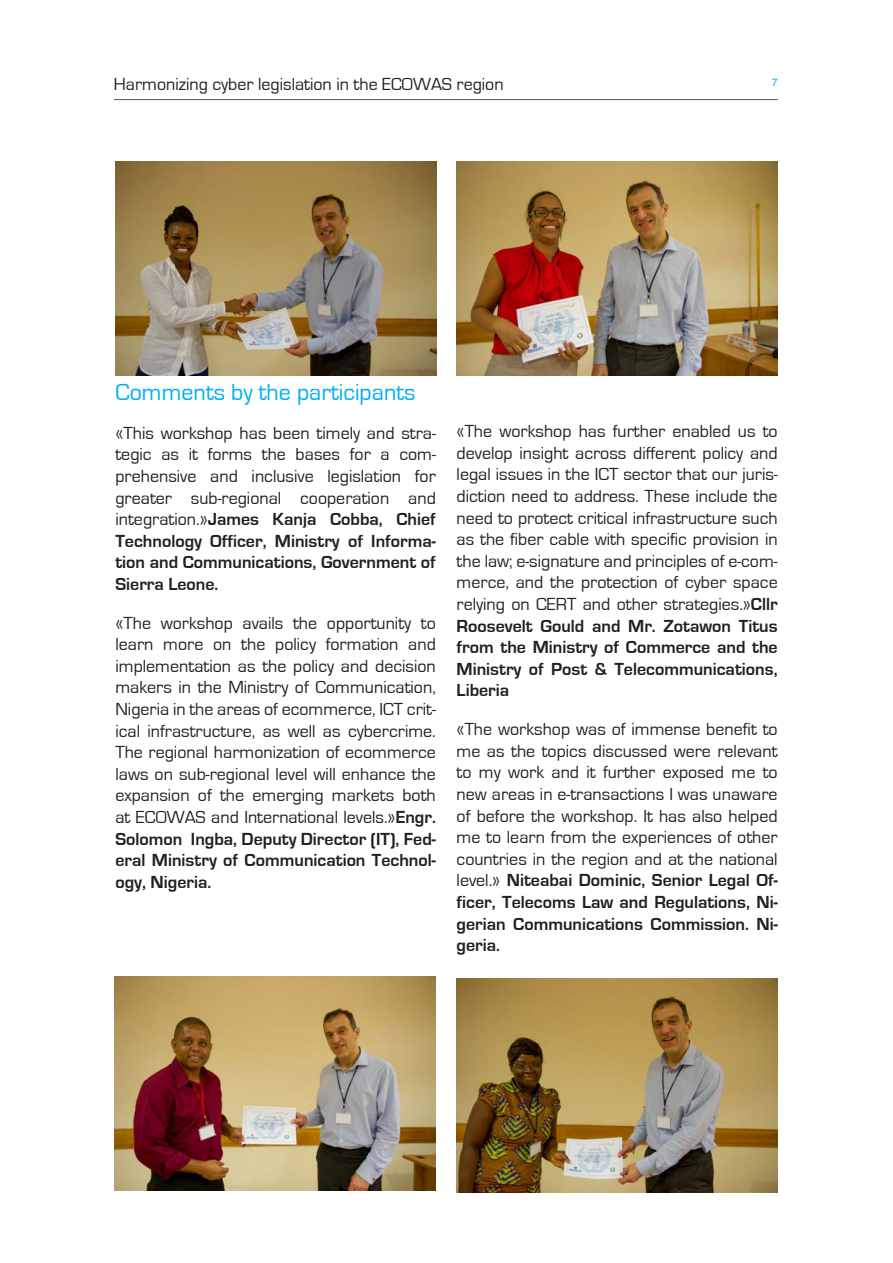
<style>
.page{position:relative;width:893px;height:1263px;background:#fff}
.page>*{position:absolute;margin:0;border:0;box-sizing:border-box;transform-origin:0 0}
.Title_1{font:24px "Eurostile";color:#00aeef}
.Body_text{font:18px/21.6px "Eurostile";color:#231f20;text-align:justify}
.t1{font:10.5px "Helvetica";color:#00aeef}
.s1{font-weight:700}
</style>
<div class="page">
<hr style="left:114px;top:99px;width:664px;height:1px;background:#57585a">
<img style="left:115px;top:162px;width:321px;height:214px">
<img style="left:457px;top:162px;width:321px;height:214px">
<img style="left:457px;top:978px;width:321px;height:214px">
<img style="left:115px;top:976px;width:321px;height:214px">
<p class="Body_text" style="left:114px;top:74px;width:391px">Harmonizing cyber legislation in the ECOWAS region</p>
<p class="t1" style="left:772px;top:74px;width:7px">7</p>
<p class="Title_1" style="left:115px;top:379px;width:302px">Comments by the participants</p>
<p class="Body_text" style="left:115px;top:422px;width:322px">«This workshop has been timely and stra&shy;tegic as it forms the bases for a com&shy;prehensive and inclusive legislation for greater sub-regional cooperation and integration.»<span class="s1">James Kanja Cobba, Chief Technology Officer, Ministry of Informa&shy;tion and Communications, Government of Sierra Leone.</span></p>
<p class="Body_text" style="left:115px;top:612px;width:322px">«The workshop avails the opportunity to learn more on the policy formation and implementation as the policy and decision makers in the Ministry of Communication, Nigeria in the areas of ecommerce, ICT crit&shy;ical infrastructure, as well as cybercrime.<br>The regional harmonization of ecommerce laws on sub-regional level will enhance the expansion of the emerging markets both at ECOWAS and International levels.»<span class="s1">Engr.<br>Solomon Ingba, Deputy Director (IT), Fed&shy;eral Ministry of Communication Technol&shy;ogy, Nigeria.</span></p>
<p class="Body_text" style="left:457px;top:421px;width:323px">«The workshop has further enabled us to develop insight across different policy and legal issues in the ICT sector that our juris&shy;diction need to address. These include the need to protect critical infrastructure such as the fiber cable with specific provision in the law; e-signature and principles of e-com&shy;merce, and the protection of cyber space relying on CERT and other strategies.»<span class="s1">Cllr Roosevelt Gould and Mr. Zotawon Titus from the Ministry of Commerce and the Ministry of Post &amp; Telecommunications, Liberia</span></p>
<p class="Body_text" style="left:457px;top:719px;width:323px">«The workshop was of immense benefit to me as the topics discussed were relevant to my work and it further exposed me to new areas in e-transactions I was unaware of before the workshop. It has also helped me to learn from the experiences of other countries in the region and at the national level.» <span class="s1">Niteabai Dominic, Senior Legal Of&shy;ficer, Telecoms Law and Regulations, Ni&shy;gerian Communications Commission. Ni&shy;geria.</span></p>
</div>
